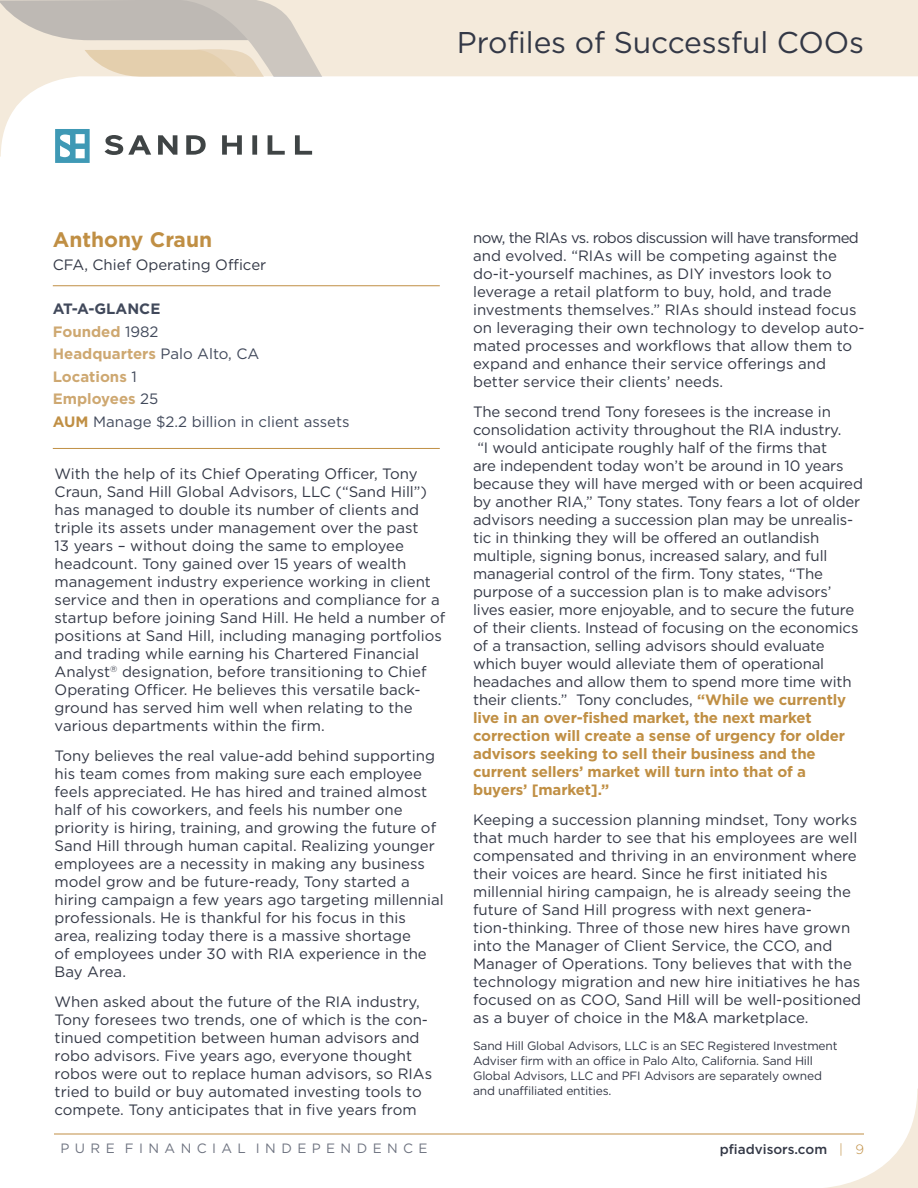
<style>
.page{position:relative;width:918px;height:1188px;background:#fff}
.page>*{position:absolute;margin:0;border:0;box-sizing:border-box;transform-origin:0 0}
.t1{font:30px "Gotham";letter-spacing:-.005em;color:#333846}
.t2{font:700 21px "Gotham";color:#c08f44}
.t3{font:15px/18px "Gotham";color:#333846}
.t4{font:15px/22.5px "Gotham";color:#41495b}
.t5{font:13.5px "Gotham";color:#6f7481}
.t6{font:500 13.5px "Gotham";color:#333846}
.t7{font:12px/15px "Gotham";letter-spacing:-.015em;color:#333846}
.s1{font-weight:700}
.s2{font-weight:700;color:#cea871}
.s3{font-weight:700;color:#c08f44}
.s4{font-weight:300;color:#c08f44}
</style>
<div class="page">
<hr style="left:54px;top:1134px;width:810px;height:1px;background:#c08f44">
<svg style="left:0;top:0;width:918px;height:157px"></svg>
<svg style="left:0;top:0;width:336px;height:77px;background:#dad0c3"></svg>
<svg style="left:823px;top:1089px;width:95px;height:99px"></svg>
<hr style="left:53px;top:285px;width:387px;height:1px;background:#c08f44">
<hr style="left:53px;top:448px;width:387px;height:1px;background:#c08f44">
<svg style="left:55px;top:129px;width:35px;height:34px"></svg>
<svg style="left:105px;top:135px;width:207px;height:20px"></svg>
<h1 class="t1" style="left:457px;top:26px;width:409px">Profiles of Successful COOs</h1>
<h2 class="t2" style="left:53px;top:228px;width:161px">Anthony Craun</h2>
<p class="t3" style="left:53px;top:255px;width:215px">CFA, Chief Operating Officer</p>
<p class="t4" style="left:53px;top:298px;width:298px"><span class="s1">AT-A-GLANCE<br></span><span class="s2">Founded</span> 1982<br><span class="s2">Headquarters</span> Palo Alto, CA<br><span class="s2">Locations</span> 1<br><span class="s2">Employees</span> 25<br><span class="s3">AUM</span> Manage $2.2 billion in client assets</p>
<p class="t3" style="left:55px;top:464px;width:392px">With the help of its Chief Operating Officer, Tony Craun, Sand Hill Global Advisors, LLC (“Sand Hill”) has managed to double its number of clients and triple its assets under management over the past<br>13 years – without doing the same to employee headcount. Tony gained over 15 years of wealth management industry experience working in client service and then in operations and compliance for a startup before joining Sand Hill. He held a number of positions at Sand Hill, including managing portfolios and trading while earning his Chartered Financial Analyst<sup>®</sup> designation, before transitioning to Chief Operating Officer. He believes this versatile back&shy;ground has served him well when relating to the various departments within the firm.</p>
<p class="t3" style="left:55px;top:746px;width:391px">Tony believes the real value-add behind supporting his team comes from making sure each employee feels appreciated. He has hired and trained almost half of his coworkers, and feels his number one priority is hiring, training, and growing the future of Sand Hill through human capital. Realizing younger employees are a necessity in making any business model grow and be future-ready, Tony started a hiring campaign a few years ago targeting millennial professionals. He is thankful for his focus in this area, realizing today there is a massive shortage<br>of employees under 30 with RIA experience in the Bay Area.</p>
<p class="t3" style="left:55px;top:992px;width:379px">When asked about the future of the RIA industry, Tony foresees two trends, one of which is the con&shy;tinued competition between human advisors and robo advisors. Five years ago, everyone thought robos were out to replace human advisors, so RIAs tried to build or buy automated investing tools to compete. Tony anticipates that in five years from</p>
<p class="t3" style="left:473px;top:228px;width:393px">now, the RIAs vs. robos discussion will have transformed and evolved. “RIAs will be competing against the do-it-yourself machines, as DIY investors look to leverage a retail platform to buy, hold, and trade investments themselves.” RIAs should instead focus on leveraging their own technology to develop auto&shy;mated processes and workflows that allow them to expand and enhance their service offerings and better service their clients’ needs.</p>
<p class="t3" style="left:473px;top:402px;width:391px">The second trend Tony foresees is the increase in consolidation activity throughout the RIA industry.<br>“I would anticipate roughly half of the firms that<br>are independent today won’t be around in 10 years because they will have merged with or been acquired by another RIA,” Tony states. Tony fears a lot of older advisors needing a succession plan may be unrealis&shy;tic in thinking they will be offered an outlandish multiple, signing bonus, increased salary, and full managerial control of the firm. Tony states, “The purpose of a succession plan is to make advisors’ lives easier, more enjoyable, and to secure the future of their clients. Instead of focusing on the economics of a transaction, selling advisors should evaluate which buyer would alleviate them of operational headaches and allow them to spend more time with their clients.” Tony concludes, <span class="s3">“While we currently live in an over-fished market, the next market correction will create a sense of urgency for older advisors seeking to sell their business and the current sellers’ market will turn into that of a buyers’ [market].”</span></p>
<p class="t3" style="left:473px;top:810px;width:390px">Keeping a succession planning mindset, Tony works that much harder to see that his employees are well compensated and thriving in an environment where their voices are heard. Since he first initiated his millennial hiring campaign, he is already seeing the future of Sand Hill progress with next genera&shy;tion-thinking. Three of those new hires have grown into the Manager of Client Service, the CCO, and Manager of Operations. Tony believes that with the technology migration and new hire initiatives he has focused on as COO, Sand Hill will be well-positioned as a buyer of choice in the M&amp;A marketplace.</p>
<p class="t7" style="left:473px;top:1038px;width:366px">Sand Hill Global Advisors, LLC is an SEC Registered Investment Adviser firm with an office in Palo Alto, California. Sand Hill Global Advisors, LLC and PFI Advisors are separately owned and unaffiliated entities.</p>
<p class="t5" style="left:61px;top:1141px;width:369px">P U R E F I N A N C I A L I N D E P E N D E N C E</p>
<p class="t6" style="left:720px;top:1142px;width:146px">pfiadvisors.com <span class="s4">| 9</span></p>
</div>
